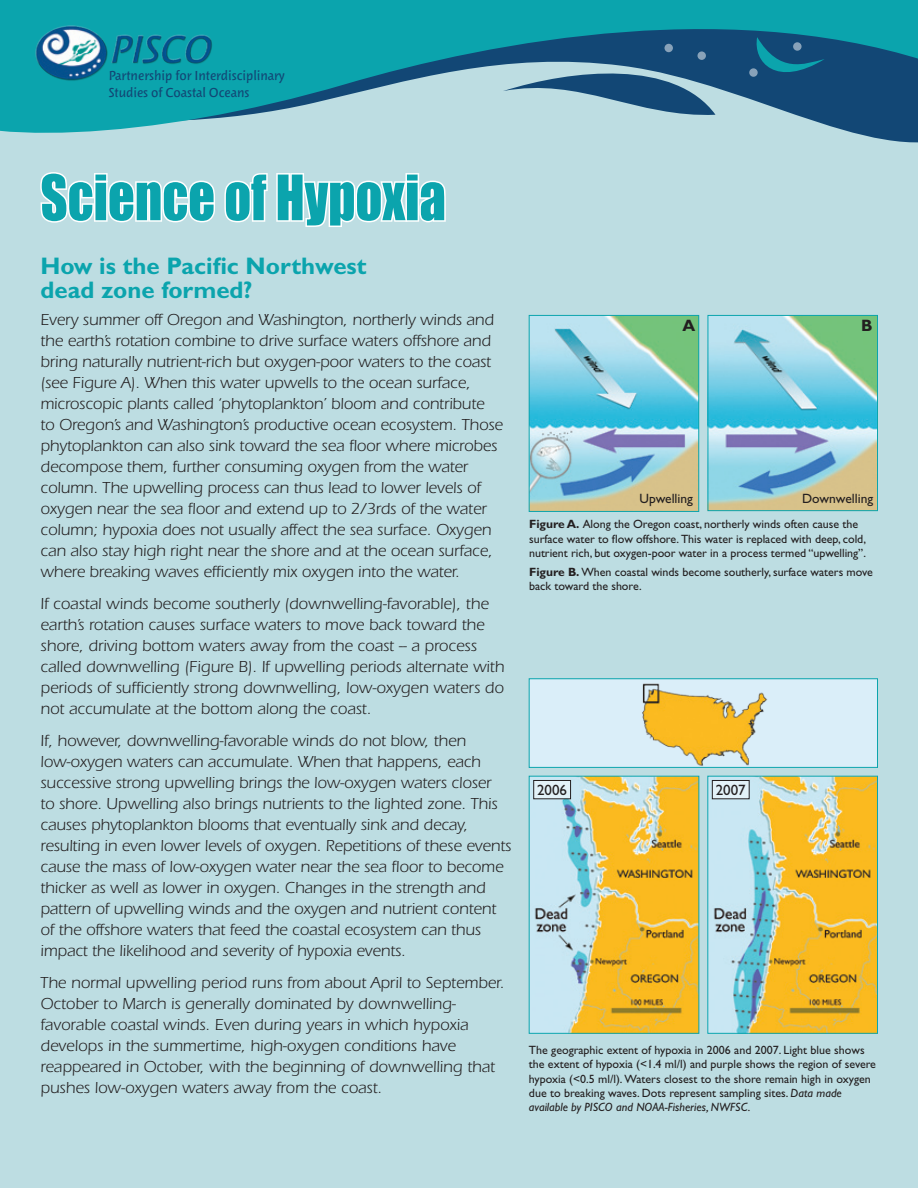
<style>
.page{position:relative;width:918px;height:1188px;background:#bddde2}
.page>*{position:absolute;margin:0;border:0;box-sizing:border-box;transform-origin:0 0}
.t1{font:57.75px "Impact";color:#0ba4ad;scale:.91 1}
.t2{font:700 24px/24px "Gill Sans";color:#0ba4ad}
.t3{font:16.5px/21px "Itc Eras";letter-spacing:-.005em;color:#231f20}
.t4{font:700 16.5px "Gill Sans";color:#231f20}
.t5{font:500 15px/16.5px "Woodland ITC";color:#124775}
.t6{font:15px "Gill Sans";color:#231f20}
.t7{font:13.5px "Gill Sans";color:#231f20}
.t8{font:12px/14.4px "Gill Sans";letter-spacing:-.005em;color:#231f20}
.s1{font-weight:700}
.s2{font-style:italic}
</style>
<div class="page">
<svg style="left:0;top:0;width:918px;height:143px;fill:#0ba4ad"></svg>
<svg style="left:753px;top:37px;width:72px;height:51px;background:#10567e"></svg>
<svg style="left:503px;top:59px;width:213px;height:59px"></svg>
<div style="left:664px;top:44px;width:9px;height:8px;background:#88a2b9;border-radius:50%"></div>
<svg style="left:697px;top:51px;width:9px;height:9px"></svg>
<svg style="left:749px;top:68px;width:9px;height:9px"></svg>
<svg style="left:793px;top:42px;width:9px;height:9px"></svg>
<img style="left:709px;top:778px;width:167px;height:254px">
<div style="left:707px;top:776px;width:171px;height:258px;border:1px solid #0ba4ad"></div>
<img style="left:531px;top:778px;width:166px;height:254px">
<img style="left:531px;top:317px;width:166px;height:193px">
<div style="left:529px;top:315px;width:170px;height:197px;border:1px solid #0ba4ad"></div>
<img style="left:710px;top:317px;width:166px;height:192px">
<div style="left:708px;top:315px;width:170px;height:196px;border:1px solid #0ba4ad"></div>
<img style="left:32px;top:20px;width:78px;height:65px">
<img style="left:110px;top:20px;width:107px;height:65px">
<div style="left:529px;top:679px;width:349px;height:88px;background:#daeef9"></div>
<img style="left:642px;top:683px;width:126px;height:83px">
<div style="left:529px;top:678px;width:349px;height:90px;border:1px solid #0ba4ad"></div>
<svg style="left:40px;top:172px;width:228px;height:51px"></svg>
<svg style="left:276px;top:173px;width:170px;height:54px"></svg>
<div style="left:534px;top:780px;width:37px;height:19px;background:#e3f2f8"></div>
<div style="left:534px;top:780px;width:37px;height:19px;border:1px solid #231f20"></div>
<div style="left:712px;top:780px;width:37px;height:19px;background:#e3f2f8"></div>
<div style="left:712px;top:780px;width:37px;height:19px;border:1px solid #231f20"></div>
<p class="t5" style="left:109px;top:68px;width:177px">Partnership for Interdisciplinary<br>Studies of Coastal Oceans</p>
<h1 class="t1" style="left:40px;top:162px;width:447px">Science of Hypoxia</h1>
<h2 class="t2" style="left:40px;top:254px;width:328px">How is the Pacific Northwest dead zone formed?</h2>
<p class="t3" style="left:40px;top:310px;width:464px">Every summer off Oregon and Washington, northerly winds and the earth’s rotation combine to drive surface waters offshore and bring naturally nutrient-rich but oxygen-poor waters to the coast (see Figure A). When this water upwells to the ocean surface, microscopic plants called ‘phytoplankton’ bloom and contribute<br>to Oregon’s and Washington’s productive ocean ecosystem. Those phytoplankton can also sink toward the sea floor where microbes decompose them, further consuming oxygen from the water column. The upwelling process can thus lead to lower levels of oxygen near the sea floor and extend up to 2/3rds of the water column; hypoxia does not usually affect the sea surface. Oxygen can also stay high right near the shore and at the ocean surface, where breaking waves efficiently mix oxygen into the water.</p>
<p class="t3" style="left:40px;top:594px;width:465px">If coastal winds become southerly (downwelling-favorable), the earth’s rotation causes surface waters to move back toward the shore, driving bottom waters away from the coast -- a process called downwelling (Figure B). If upwelling periods alternate with periods of sufficiently strong downwelling, low-oxygen waters do not accumulate at the bottom along the coast.</p>
<p class="t3" style="left:40px;top:730px;width:472px">If, however, downwelling-favorable winds do not blow, then low-oxygen waters can accumulate. When that happens, each successive strong upwelling brings the low-oxygen waters closer<br>to shore. Upwelling also brings nutrients to the lighted zone. This causes phytoplankton blooms that eventually sink and decay, resulting in even lower levels of oxygen. Repetitions of these events cause the mass of low-oxygen water near the sea floor to become thicker as well as lower in oxygen. Changes in the strength and pattern of upwelling winds and the oxygen and nutrient content of the offshore waters that feed the coastal ecosystem can thus impact the likelihood and severity of hypoxia events.</p>
<p class="t3" style="left:40px;top:972px;width:465px">The normal upwelling period runs from about April to September.<br>October to March is generally dominated by downwelling&shy;favorable coastal winds. Even during years in which hypoxia develops in the summertime, high-oxygen conditions have reappeared in October, with the beginning of downwelling that pushes low-oxygen waters away from the coast.</p>
<p class="t4" style="left:682px;top:316px;width:14px">A</p>
<p class="t4" style="left:861px;top:316px;width:13px">B</p>
<p class="t7" style="left:639px;top:491px;width:55px">Upwelling</p>
<p class="t7" style="left:802px;top:491px;width:73px">Downwelling</p>
<p class="t8" style="left:529px;top:517px;width:338px"><span class="s1">Figure A.</span> Along the Oregon coast, northerly winds often cause the surface water to flow offshore. This water is replaced with deep, cold, nutrient rich, but oxygen-poor water in a process termed “upwelling”.</p>
<p class="t8" style="left:529px;top:565px;width:345px"><span class="s1">Figure B.</span> When coastal winds become southerly, surface waters move back toward the shore.</p>
<p class="t6" style="left:537px;top:781px;width:31px">2006</p>
<p class="t6" style="left:716px;top:781px;width:31px">2007</p>
<p class="t8" style="left:529px;top:1043px;width:349px">The geographic extent of hypoxia in 2006 and 2007. Light blue shows the extent of hypoxia (&lt;1.4 ml/l) and purple shows the region of severe hypoxia (&lt;0.5 ml/l). Waters closest to the shore remain high in oxygen due to breaking waves. Dots represent sampling sites. <span class="s2">Data made available by PISCO and NOAA-Fisheries, NWFSC.</span></p>
</div>
